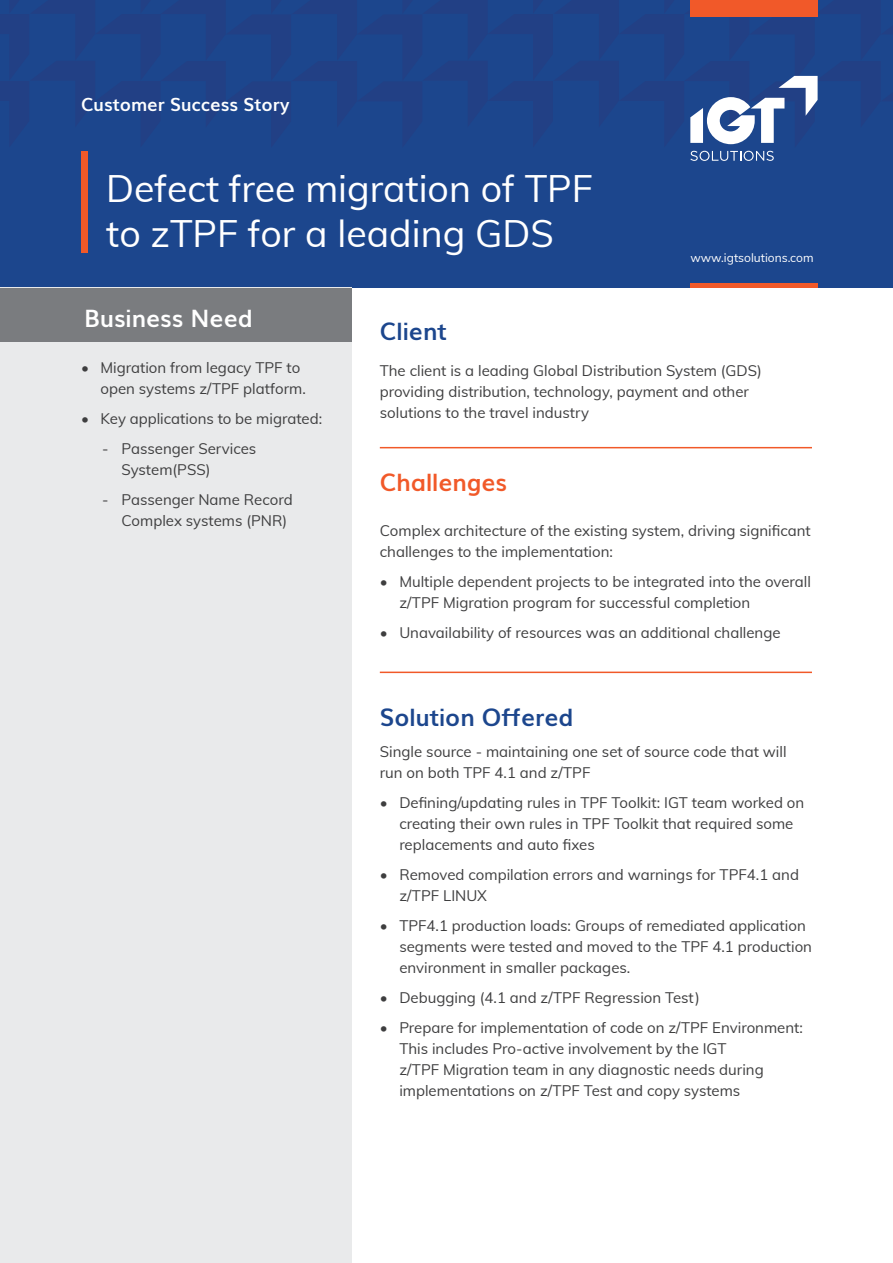
<style>
.page{position:relative;width:893px;height:1263px;background:#fff}
.page>*{position:absolute;margin:0;border:0;box-sizing:border-box;transform-origin:0 0}
.t1{font:37.5px/45px "Muli";color:#fff}
.t2{font:700 24px "Muli";color:#1c468d}
.t3{font:700 24px "Muli";color:#fff}
.t4{font:700 24px "Muli";color:#f15929}
.t5{font:700 18px "Muli";color:#fff}
.t6{font:15px/21px "Muli";color:#3e3e3f}
.t7{font:12px "Muli";color:#fff}
</style>
<div class="page">
<div style="left:0;top:0;width:893px;height:288px;background:#1c468d"></div>
<svg style="left:87px;top:75px;width:731px;height:86px"></svg>
<div style="left:690px;top:0;width:128px;height:17px;background:#f15929"></div>
<div style="left:690px;top:283px;width:128px;height:5px;background:#f15929"></div>
<div style="left:81px;top:151px;width:6px;height:102px;background:#f15929"></div>
<div style="left:0;top:288px;width:351px;height:975px;background:#e9eaeb"></div>
<div style="left:0;top:288px;width:351px;height:54px;background:#7a7c7f"></div>
<hr style="left:380px;top:447px;width:432px;height:1px;background:#f15929">
<hr style="left:380px;top:672px;width:432px;height:1px;background:#f15929">
<p class="t5" style="left:81px;top:90px;width:210px">Customer Success Story</p>
<h1 class="t1" style="left:106px;top:164px;width:488px">Defect free migration of TPF to zTPF for a leading GDS</h1>
<p class="t7" style="left:690px;top:249px;width:125px">www.igtsolutions.com</p>
<h2 class="t3" style="left:84px;top:299px;width:170px">Business Need</h2>
<p class="t6" style="left:100px;top:356px;width:207px;text-indent:-20px">• Migration from legacy TPF to open systems z/TPF platform.</p>
<p class="t6" style="left:81px;top:407px;width:243px">• Key applications to be migrated:</p>
<p class="t6" style="left:122px;top:437px;width:136px;text-indent:-20px">- Passenger Services<br>System(PSS)</p>
<p class="t6" style="left:122px;top:488px;width:173px;text-indent:-20px">- Passenger Name Record<br>Complex systems (PNR)</p>
<h2 class="t2" style="left:380px;top:312px;width:69px">Client</h2>
<p class="t6" style="left:380px;top:360px;width:383px">The client is a leading Global Distribution System (GDS) providing distribution, technology, payment and other solutions to the travel industry</p>
<h2 class="t4" style="left:380px;top:463px;width:129px">Challenges</h2>
<p class="t6" style="left:380px;top:519px;width:433px">Complex architecture of the existing system, driving significant challenges to the implementation:</p>
<p class="t6" style="left:399px;top:570px;width:413px;text-indent:-20px">• Multiple dependent projects to be integrated into the overall z/TPF Migration program for successful completion</p>
<p class="t6" style="left:380px;top:621px;width:402px">• Unavailability of resources was an additional challenge</p>
<h2 class="t2" style="left:380px;top:698px;width:195px">Solution Offered</h2>
<p class="t6" style="left:380px;top:740px;width:408px">Single source - maintaining one set of source code that will run on both TPF 4.1 and z/TPF</p>
<p class="t6" style="left:399px;top:791px;width:406px;text-indent:-20px">• Defining/updating rules in TPF Toolkit: IGT team worked on creating their own rules in TPF Toolkit that required some replacements and auto fixes</p>
<p class="t6" style="left:399px;top:863px;width:401px;text-indent:-20px">• Removed compilation errors and warnings for TPF4.1 and z/TPF LINUX</p>
<p class="t6" style="left:399px;top:914px;width:414px;text-indent:-20px">• TPF4.1 production loads: Groups of remediated application segments were tested and moved to the TPF 4.1 production environment in smaller packages.</p>
<p class="t6" style="left:380px;top:986px;width:321px">• Debugging (4.1 and z/TPF Regression Test)</p>
<p class="t6" style="left:399px;top:1016px;width:405px;text-indent:-20px">• Prepare for implementation of code on z/TPF Environment:<br>This includes Pro-active involvement by the IGT<br>z/TPF Migration team in any diagnostic needs during implementations on z/TPF Test and copy systems</p>
</div>
